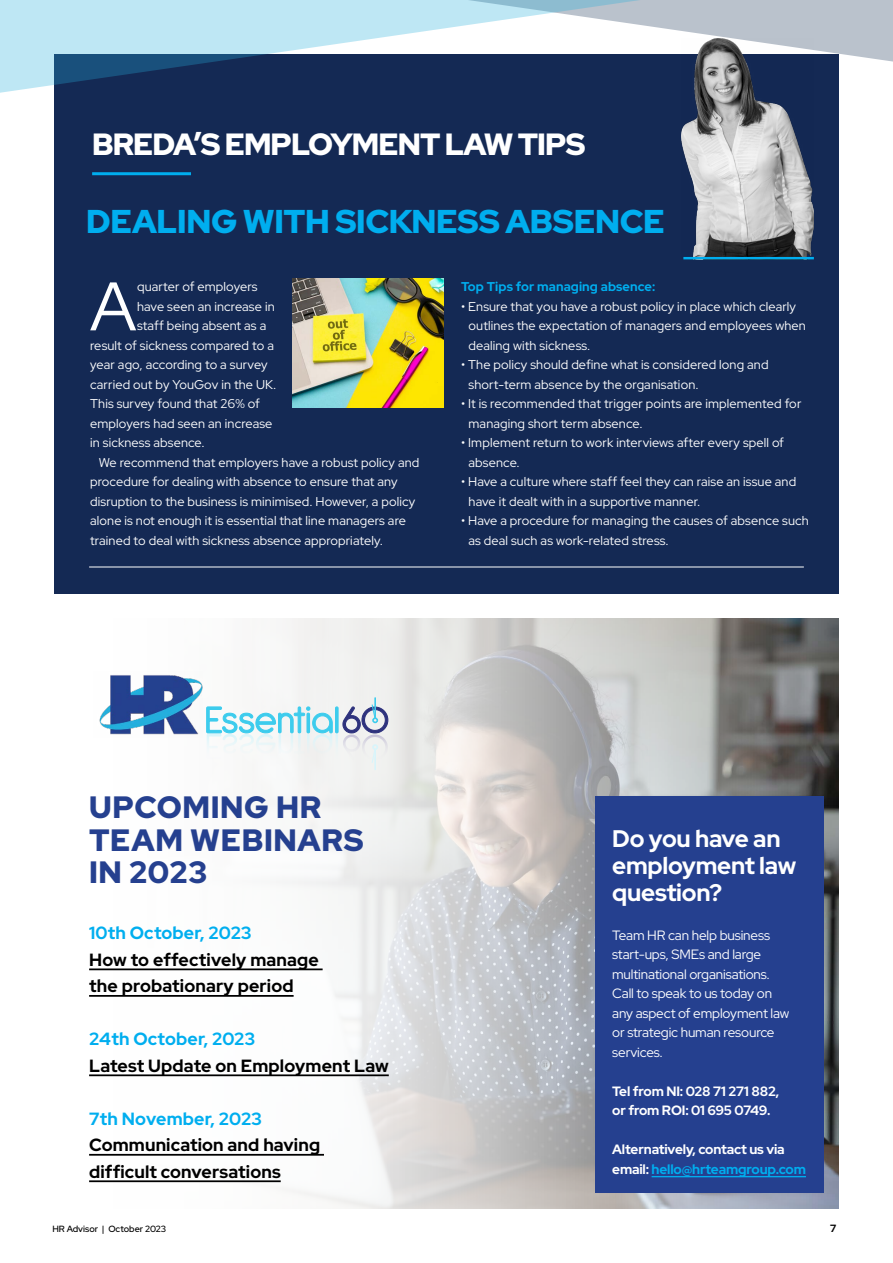
<style>
.page{position:relative;width:893px;height:1263px;background:#fff}
.page>*{position:absolute;margin:0;border:0;box-sizing:border-box;transform-origin:0 0}
.t1{font:68.4px "Red Hat Display";color:#fff}
.t2{font:900 33px "Red Hat Display";letter-spacing:-.01em;color:#00aeef}
.t3{font:900 30.9px/32.4px "Red Hat Display";letter-spacing:.02em;color:#25408f}
.t4{font:900 30.75px "Red Hat Display";letter-spacing:-.03em;color:#fff}
.t5{font:700 24px/27px "Red Hat Display";letter-spacing:-.01em;color:#fff}
.t6{font:800 17.7px/26.5px "Red Hat Display";letter-spacing:.01em;color:#000}
.t7{font:800 17.7px "Red Hat Display";letter-spacing:.01em;color:#00aeef}
.t8{font:13.5px/19.5px "Red Hat Display";letter-spacing:-.01em;color:#fff}
.t9{font:700 13.5px/19.5px "Red Hat Display";letter-spacing:-.01em;color:#fff}
.t10{font:12.75px/19.5px "Red Hat Display";letter-spacing:.01em;color:#fff}
.t11{font:800 12.75px "Red Hat Display";letter-spacing:.01em;color:#00aeef}
.t12{font:700 10.5px "Red Hat Display";color:#000}
.t13{font:500 9px "Red Hat Display";color:#000}
.s1{color:#00aeef}
</style>
<div class="page">
<div style="left:54px;top:54px;width:785px;height:540px;background:#142954"></div>
<svg style="left:0;top:0;width:893px;height:93px"></svg>
<img style="left:681px;top:39px;width:133px;height:218px">
<hr style="left:92px;top:172px;width:99px;height:3px;background:#00aeef">
<hr style="left:683px;top:257px;width:131px;height:2px;background:#00aeef">
<hr style="left:89px;top:567px;width:715px;height:1px;background:#fff">
<img style="left:292px;top:278px;width:151px;height:129px">
<svg style="left:89px;top:618px;width:750px;height:591px"></svg>
<div style="left:595px;top:796px;width:228px;height:397px;background:#25408f"></div>
<hr style="left:652px;top:1176px;width:154px;height:1px;background:#00aeef">
<img style="left:93px;top:670px;width:111px;height:68px">
<hr style="left:374px;top:698px;width:2px;height:20px;background:#3dcced">
<svg style="left:205px;top:704px;width:184px;height:65px"></svg>
<hr style="left:89px;top:968px;width:234px;height:2px;background:#000">
<hr style="left:89px;top:995px;width:205px;height:2px;background:#000">
<hr style="left:89px;top:1074px;width:300px;height:2px;background:#000">
<hr style="left:89px;top:1154px;width:235px;height:2px;background:#000">
<hr style="left:89px;top:1180px;width:192px;height:2px;background:#000">
<h3 class="t4" style="left:92px;top:124px;width:495px">BREDA’S EMPLOYMENT LAW TIPS</h3>
<h2 class="t2" style="left:86px;top:200px;width:580px">DEALING WITH SICKNESS ABSENCE</h2>
<h1 class="t1" style="left:90px;top:262px;width:48px">A</h1>
<p class="t10" style="left:137px;top:277px;width:122px">quarter of employers</p>
<p class="t10" style="left:137px;top:296px;width:139px">have seen an increase in</p>
<p class="t10" style="left:137px;top:316px;width:131px">staff being absent as a</p>
<p class="t10" style="left:90px;top:335px;width:185px">result of sickness compared to a</p>
<p class="t10" style="left:90px;top:355px;width:179px">year ago, according to a survey</p>
<p class="t10" style="left:90px;top:374px;width:188px">carried out by YouGov in the UK.</p>
<p class="t10" style="left:90px;top:394px;width:171px">This survey found that 26% of</p>
<p class="t10" style="left:90px;top:413px;width:184px">employers had seen an increase</p>
<p class="t10" style="left:90px;top:433px;width:116px">in sickness absence.</p>
<p class="t10" style="left:99px;top:452px;width:322px">We recommend that employers have a robust policy and</p>
<p class="t10" style="left:90px;top:472px;width:309px">procedure for dealing with absence to ensure that any</p>
<p class="t10" style="left:90px;top:491px;width:327px">disruption to the business is minimised. However, a policy</p>
<p class="t10" style="left:90px;top:511px;width:317px">alone is not enough it is essential that line managers are</p>
<p class="t10" style="left:90px;top:530px;width:294px">trained to deal with sickness absence appropriately.</p>
<p class="t11" style="left:461px;top:278px;width:196px">Top Tips for managing absence:</p>
<p class="t10" style="left:469px;top:296px;width:339px;text-indent:-7px">• Ensure that you have a robust policy in place which clearly outlines the expectation of managers and employees when dealing with sickness.</p>
<p class="t10" style="left:469px;top:355px;width:302px;text-indent:-7px">• The policy should define what is considered long and short-term absence by the organisation.</p>
<p class="t10" style="left:469px;top:394px;width:334px;text-indent:-7px">• It is recommended that trigger points are implemented for managing short term absence.</p>
<p class="t10" style="left:469px;top:433px;width:317px;text-indent:-7px">• Implement return to work interviews after every spell of absence.</p>
<p class="t10" style="left:469px;top:472px;width:329px;text-indent:-7px">• Have a culture where staff feel they can raise an issue and have it dealt with in a supportive manner.</p>
<p class="t10" style="left:469px;top:511px;width:342px;text-indent:-7px">• Have a procedure for managing the causes of absence such as deal such as work-related stress.</p>
<h3 class="t3" style="left:89px;top:790px;width:276px">UPCOMING HR<br>TEAM WEBINARS<br>IN 2023</h3>
<h3 class="t7" style="left:89px;top:922px;width:164px">10th October, 2023</h3>
<h3 class="t6" style="left:89px;top:946px;width:231px">How to effectively manage the probationary period</h3>
<h3 class="t7" style="left:89px;top:1027px;width:168px">24th October, 2023</h3>
<h3 class="t6" style="left:89px;top:1052px;width:301px">Latest Update on Employment Law</h3>
<h3 class="t7" style="left:89px;top:1107px;width:175px">7th November, 2023</h3>
<h3 class="t6" style="left:89px;top:1131px;width:232px">Communication and having difficult conversations</h3>
<h3 class="t5" style="left:612px;top:824px;width:186px">Do you have an employment law question?</h3>
<p class="t8" style="left:612px;top:925px;width:179px">Team HR can help business start-ups, SMEs and large multinational organisations.<br>Call to speak to us today on any aspect of employment law or strategic human resource services.</p>
<p class="t9" style="left:612px;top:1081px;width:168px">Tel from NI: 028 71 271 882, or from ROI: 01 695 0749.</p>
<p class="t9" style="left:612px;top:1139px;width:195px">Alternatively, contact us via email: <span class="s1">hello@hrteamgroup.com</span></p>
<p class="t13" style="left:52px;top:1223px;width:115px">HR Advisor | October 2023</p>
<p class="t12" style="left:830px;top:1222px;width:8px">7</p>
</div>
